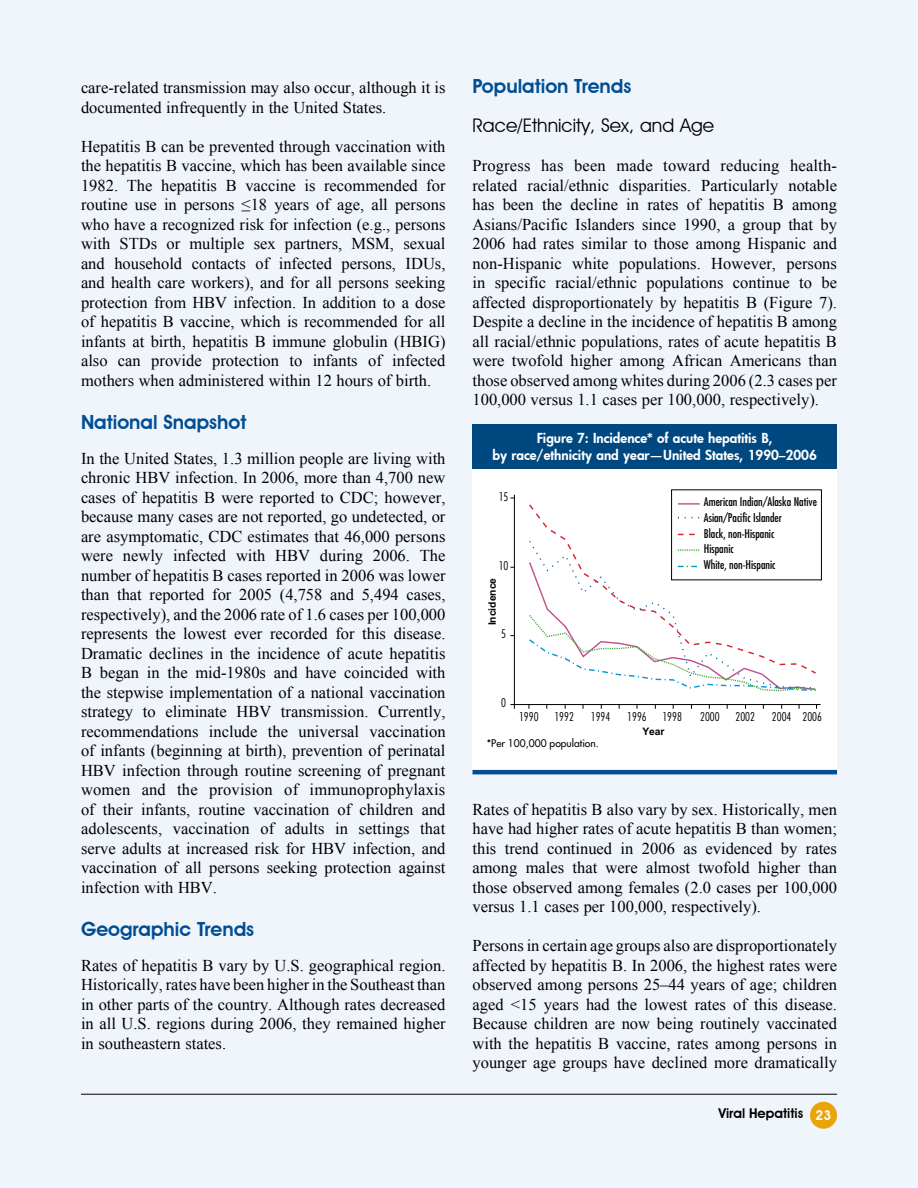
<style>
.page{position:relative;width:918px;height:1188px;background:#eff5fa}
.page>*{position:absolute;margin:0;border:0;box-sizing:border-box;transform-origin:0 0}
.header_1{font:600 19.5px "Avant Garde IT Cby BT";color:#004d93}
.header_2{font:18.75px "Avant Garde IT Cby BT";color:#000}
.body_text{font:16.5px/19.5px "Times New Roman";color:#000;text-align:justify}
.t1{font:800 13.5px/16.5px "Futura";color:#fff;text-align:center}
.t2{font:600 13.5px "Avant Garde IT Cby BT";color:#000}
.t3{font:condensed 11.7px/15.8px "Futura";color:#000}
.t4{font:300 condensed 11.7px "Futura";color:#000}
.t5{font:10.35px "Futura";color:#000}
.t6{font:700 10.35px "Arial";color:#000}
.s1{color:#fff}
</style>
<div class="page">
<hr style="left:81px;top:1094px;width:756px;height:1px;background:#000">
<div style="left:810px;top:1102px;width:27px;height:27px;background:#e9a40c;border-radius:50%"></div>
<div style="left:472px;top:467px;width:365px;height:305px;background:#fff"></div>
<svg style="left:514px;top:494px;width:307px;height:215px"></svg>
<hr style="left:678px;top:503px;width:22px;height:2px;background:#c05090">
<svg style="left:678px;top:517px;width:22px;height:1px"></svg>
<svg style="left:528px;top:534px;width:289px;height:158px"></svg>
<div style="left:671px;top:489px;width:151px;height:91px;border:1px solid #000"></div>
<div style="left:472px;top:424px;width:365px;height:45px;background:#004880"></div>
<hr style="left:472px;top:770px;width:365px;height:4px;background:#004d93">
<p class="body_text" style="left:81px;top:77px;width:366px">care-related transmission may also occur, although it is documented infrequently in the United States.</p>
<p class="body_text" style="left:81px;top:136px;width:366px">Hepatitis B can be prevented through vaccination with the hepatitis B vaccine, which has been available since 1982. The hepatitis B vaccine is recommended for routine use in persons ≤18 years of age, all persons who have a recognized risk for infection (e.g., persons with STDs or multiple sex partners, MSM, sexual and household contacts of infected persons, IDUs, and health care workers), and for all persons seeking protection from HBV infection. In addition to a dose of hepatitis B vaccine, which is recommended for all infants at birth, hepatitis B immune globulin (HBIG) also can provide protection to infants of infected mothers when administered within 12 hours of birth.</p>
<h1 class="header_1" style="left:81px;top:410px;width:167px">National Snapshot</h1>
<p class="body_text" style="left:81px;top:448px;width:366px">In the United States, 1.3 million people are living with chronic HBV infection. In 2006, more than 4,700 new cases of hepatitis B were reported to CDC; however, because many cases are not reported, go undetected, or are asymptomatic, CDC estimates that 46,000 persons were newly infected with HBV during 2006. The number of hepatitis B cases reported in 2006 was lower than that reported for 2005 (4,758 and 5,494 cases, respectively), and the 2006 rate of 1.6 cases per 100,000 represents the lowest ever recorded for this disease.<br>Dramatic declines in the incidence of acute hepatitis B began in the mid-1980s and have coincided with the stepwise implementation of a national vaccination strategy to eliminate HBV transmission. Currently, recommendations include the universal vaccination of infants (beginning at birth), prevention of perinatal HBV infection through routine screening of pregnant women and the provision of immunoprophylaxis of their infants, routine vaccination of children and adolescents, vaccination of adults in settings that serve adults at increased risk for HBV infection, and vaccination of all persons seeking protection against infection with HBV.</p>
<h1 class="header_1" style="left:81px;top:917px;width:175px">Geographic Trends</h1>
<p class="body_text" style="left:81px;top:955px;width:366px">Rates of hepatitis B vary by U.S. geographical region.<br>Historically, rates have been higher in the Southeast than in other parts of the country. Although rates decreased in all U.S. regions during 2006, they remained higher in southeastern states.</p>
<h1 class="header_1" style="left:472px;top:74px;width:160px">Population Trends</h1>
<h2 class="header_2" style="left:472px;top:114px;width:243px">Race/Ethnicity, Sex, and Age</h2>
<p class="body_text" style="left:472px;top:155px;width:366px">Progress has been made toward reducing health&shy;related racial/ethnic disparities. Particularly notable has been the decline in rates of hepatitis B among Asians/Pacific Islanders since 1990, a group that by 2006 had rates similar to those among Hispanic and non-Hispanic white populations. However, persons in specific racial/ethnic populations continue to be affected disproportionately by hepatitis B (Figure 7).<br>Despite a decline in the incidence of hepatitis B among all racial/ethnic populations, rates of acute hepatitis B were twofold higher among African Americans than those observed among whites during 2006 (2.3 cases per 100,000 versus 1.1 cases per 100,000, respectively).</p>
<p class="t1" style="left:493px;top:430px;width:326px">Figure 7: Incidence* of acute hepatitis B,<br>by race/ethnicity and year—United States, 1990–2006</p>
<p class="t4" style="left:499px;top:490px;width:11px">15</p>
<p class="t4" style="left:499px;top:559px;width:11px">10</p>
<p class="t6" style="left:485px;top:625px;width:49px;rotate:-90deg">Incidence</p>
<p class="t4" style="left:501px;top:627px;width:6px">5</p>
<p class="t3" style="left:704px;top:494px;width:115px">American Indian/Alaska Native<br>Asian/Pacific Islander<br>Black, non-Hispanic<br>Hispanic<br>White, non-Hispanic</p>
<p class="t4" style="left:501px;top:696px;width:6px">0</p>
<p class="t4" style="left:519px;top:710px;width:21px">1990</p>
<p class="t4" style="left:802px;top:710px;width:21px">2006</p>
<p class="t4" style="left:554px;top:710px;width:21px">1992</p>
<p class="t4" style="left:591px;top:710px;width:21px">1994</p>
<p class="t4" style="left:627px;top:710px;width:21px">1996</p>
<p class="t4" style="left:662px;top:710px;width:21px">1998</p>
<p class="t4" style="left:700px;top:710px;width:21px">2000</p>
<p class="t4" style="left:735px;top:710px;width:21px">2002</p>
<p class="t4" style="left:772px;top:710px;width:21px">2004</p>
<p class="t6" style="left:642px;top:725px;width:24px">Year</p>
<p class="t5" style="left:487px;top:737px;width:114px">*Per 100,000 population.</p>
<p class="body_text" style="left:472px;top:799px;width:366px">Rates of hepatitis B also vary by sex. Historically, men have had higher rates of acute hepatitis B than women; this trend continued in 2006 as evidenced by rates among males that were almost twofold higher than those observed among females (2.0 cases per 100,000 versus 1.1 cases per 100,000, respectively).</p>
<p class="body_text" style="left:472px;top:935px;width:366px">Persons in certain age groups also are disproportionately affected by hepatitis B. In 2006, the highest rates were observed among persons 25–44 years of age; children aged &lt;15 years had the lowest rates of this disease.<br>Because children are now being routinely vaccinated with the hepatitis B vaccine, rates among persons in younger age groups have declined more dramatically</p>
<p class="t2" style="left:719px;top:1105px;width:106px">Viral Hepatitis <span class="s1">23</span></p>
</div>
